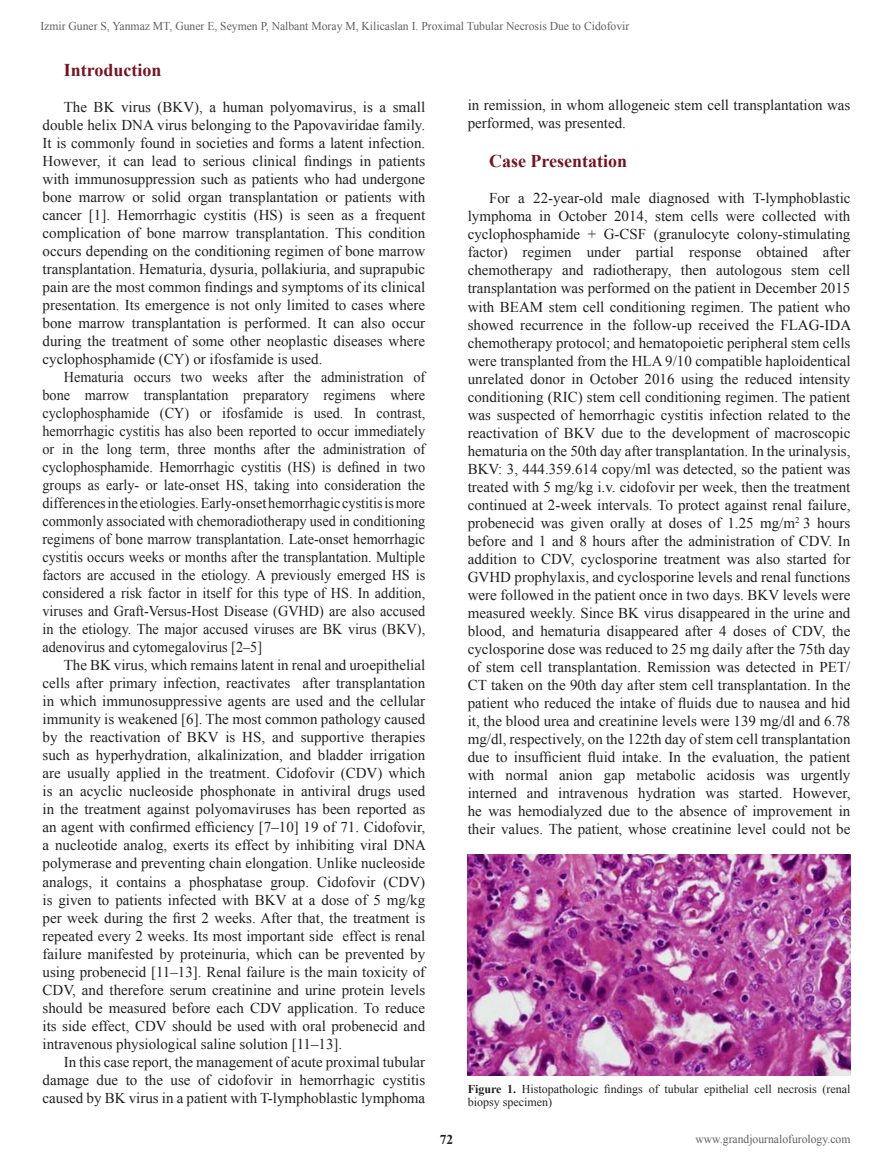
<style>
.page{position:relative;width:893px;height:1170px;background:#fff}
.page>*{position:absolute;margin:0;border:0;box-sizing:border-box;transform-origin:0 0}
.t1{font:700 18px "Times New Roman";color:#741523}
.t2{font:15px/18px "Times New Roman";color:#231f20;text-align:justify}
.t3{font:15px/18px "Times New Roman";color:#231f20;text-align:justify;scale:.95 1}
.t4{font:700 13.5px "Times New Roman";color:#231f20}
.t5{font:12px "Times New Roman";color:#5f605f}
.yazı{font:12px/13.5px "Times New Roman";color:#231f20}
.s1{font-weight:700}
</style>
<div class="page">
<img style="left:468px;top:854px;width:382px;height:221px">
<p class="t5" style="left:40px;top:17px;width:590px">Izmir Guner S, Yanmaz MT, Guner E, Seymen P, Nalbant Moray M, Kilicaslan I. Proximal Tubular Necrosis Due to Cidofovir</p>
<p class="t1" style="left:64px;top:58px;width:99px">Introduction</p>
<p class="t2" style="left:43px;top:98px;width:384px;text-indent:21px">The BK virus (BKV), a human polyomavirus, is a small double helix DNA virus belonging to the Papovaviridae family.<br>It is commonly found in societies and forms a latent infection.<br>However, it can lead to serious clinical findings in patients with immunosuppression such as patients who had undergone bone marrow or solid organ transplantation or patients with cancer [1]. Hemorrhagic cystitis (HS) is seen as a frequent complication of bone marrow transplantation. This condition occurs depending on the conditioning regimen of bone marrow transplantation. Hematuria, dysuria, pollakiuria, and suprapubic pain are the most common findings and symptoms of its clinical presentation. Its emergence is not only limited to cases where bone marrow transplantation is performed. It can also occur during the treatment of some other neoplastic diseases where cyclophosphamide (CY) or ifosfamide is used.</p>
<p class="t3" style="left:43px;top:368px;width:404px;text-indent:21px">Hematuria occurs two weeks after the administration of bone marrow transplantation preparatory regimens where cyclophosphamide (CY) or ifosfamide is used. In contrast, hemorrhagic cystitis has also been reported to occur immediately or in the long term, three months after the administration of cyclophosphamide. Hemorrhagic cystitis (HS) is defined in two groups as early- or late-onset HS, taking into consideration the differences in the etiologies. Early-onset hemorrhagic cystitis is more commonly associated with chemoradiotherapy used in conditioning regimens of bone marrow transplantation. Late-onset hemorrhagic cystitis occurs weeks or months after the transplantation. Multiple factors are accused in the etiology. A previously emerged HS is considered a risk factor in itself for this type of HS. In addition, viruses and Graft-Versus-Host Disease (GVHD) are also accused in the etiology. The major accused viruses are BK virus (BKV), adenovirus and cytomegalovirus [2–5]</p>
<p class="t2" style="left:43px;top:656px;width:385px;text-indent:21px">The BK virus, which remains latent in renal and uroepithelial cells after primary infection, reactivates after transplantation in which immunosuppressive agents are used and the cellular immunity is weakened [6]. The most common pathology caused by the reactivation of BKV is HS, and supportive therapies such as hyperhydration, alkalinization, and bladder irrigation are usually applied in the treatment. Cidofovir (CDV) which is an acyclic nucleoside phosphonate in antiviral drugs used in the treatment against polyomaviruses has been reported as an agent with confirmed efficiency [7–10] 19 of 71. Cidofovir, a nucleotide analog, exerts its effect by inhibiting viral DNA polymerase and preventing chain elongation. Unlike nucleoside analogs, it contains a phosphatase group. Cidofovir (CDV) is given to patients infected with BKV at a dose of 5 mg/kg per week during the first 2 weeks. After that, the treatment is repeated every 2 weeks. Its most important side effect is renal failure manifested by proteinuria, which can be prevented by using probenecid [11–13]. Renal failure is the main toxicity of CDV, and therefore serum creatinine and urine protein levels should be measured before each CDV application. To reduce its side effect, CDV should be used with oral probenecid and intravenous physiological saline solution [11–13].</p>
<p class="t2" style="left:43px;top:1052px;width:384px;text-indent:21px">In this case report, the management of acute proximal tubular damage due to the use of cidofovir in hemorrhagic cystitis caused by BK virus in a patient with T-lymphoblastic lymphoma</p>
<p class="t2" style="left:468px;top:96px;width:384px">in remission, in whom allogeneic stem cell transplantation was performed, was presented.</p>
<p class="t1" style="left:489px;top:149px;width:140px">Case Presentation</p>
<p class="t2" style="left:468px;top:189px;width:385px;text-indent:21px">For a 22-year-old male diagnosed with T-lymphoblastic lymphoma in October 2014, stem cells were collected with cyclophosphamide + G-CSF (granulocyte colony-stimulating factor) regimen under partial response obtained after chemotherapy and radiotherapy, then autologous stem cell transplantation was performed on the patient in December 2015 with BEAM stem cell conditioning regimen. The patient who showed recurrence in the follow-up received the FLAG-IDA chemotherapy protocol; and hematopoietic peripheral stem cells were transplanted from the HLA 9/10 compatible haploidentical unrelated donor in October 2016 using the reduced intensity conditioning (RIC) stem cell conditioning regimen. The patient was suspected of hemorrhagic cystitis infection related to the reactivation of BKV due to the development of macroscopic hematuria on the 50th day after transplantation. In the urinalysis, BKV: 3, 444.359.614 copy/ml was detected, so the patient was treated with 5 mg/kg i.v. cidofovir per week, then the treatment continued at 2-week intervals. To protect against renal failure, probenecid was given orally at doses of 1.25 mg/m<sup>2</sup> 3 hours before and 1 and 8 hours after the administration of CDV. In addition to CDV, cyclosporine treatment was also started for GVHD prophylaxis, and cyclosporine levels and renal functions were followed in the patient once in two days. BKV levels were measured weekly. Since BK virus disappeared in the urine and blood, and hematuria disappeared after 4 doses of CDV, the cyclosporine dose was reduced to 25 mg daily after the 75th day of stem cell transplantation. Remission was detected in PET/ CT taken on the 90th day after stem cell transplantation. In the patient who reduced the intake of fluids due to nausea and hid it, the blood urea and creatinine levels were 139 mg/dl and 6.78 mg/dl, respectively, on the 122th day of stem cell transplantation due to insufficient fluid intake. In the evaluation, the patient with normal anion gap metabolic acidosis was urgently interned and intravenous hydration was started. However, he was hemodialyzed due to the absence of improvement in their values. The patient, whose creatinine level could not be</p>
<p class="yazı" style="left:468px;top:1081px;width:384px"><span class="s1">Figure 1.</span> Histopathologic findings of tubular epithelial cell necrosis (renal biopsy specimen)</p>
<p class="t4" style="left:440px;top:1129px;width:15px">72</p>
<p class="t5" style="left:695px;top:1130px;width:156px">www.grandjournalofurology.com</p>
</div>
